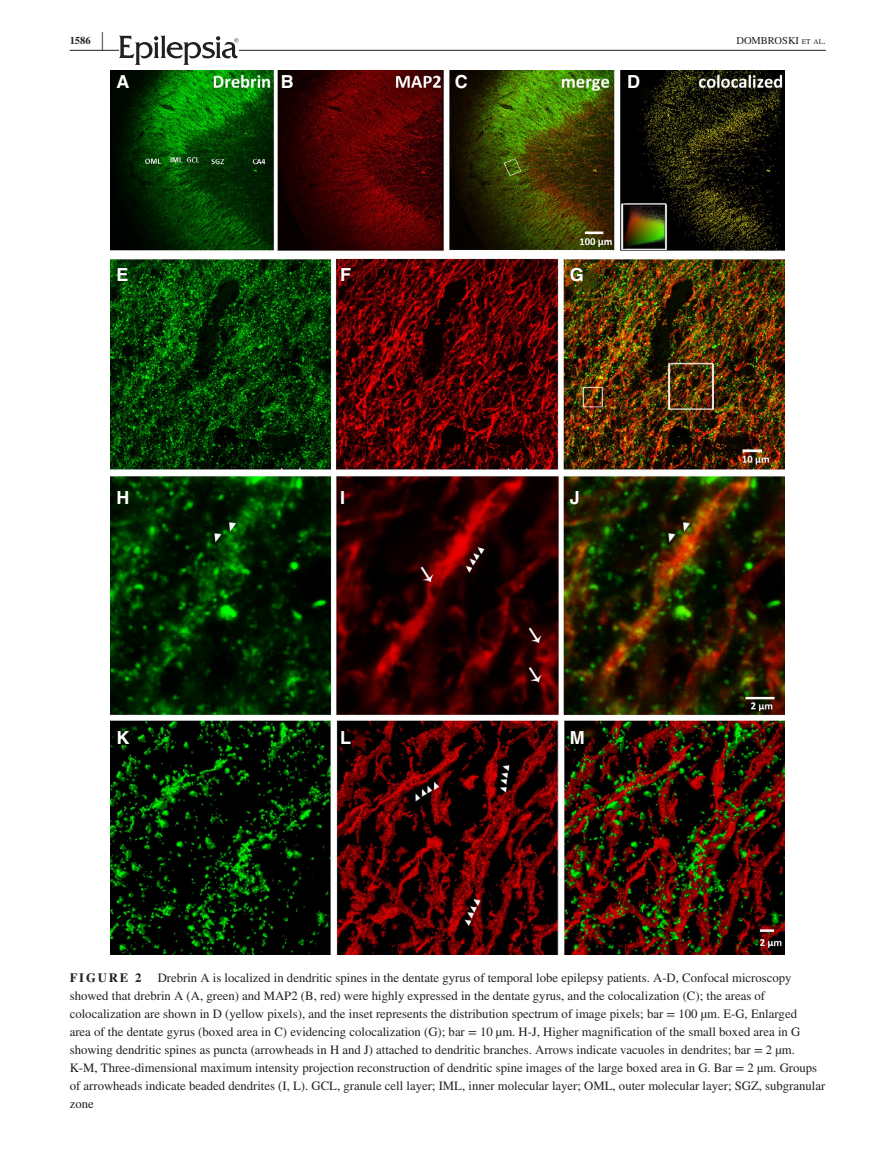
<style>
.page{position:relative;width:893px;height:1174px;background:#fff}
.page>*{position:absolute;margin:0;border:0;box-sizing:border-box;transform-origin:0 0}
.t1{font:700 25.95px "STIX";color:#231f20;scale:.36 1}
.t2{font:700 18px "Helvetica";color:#fff}
.t3{font:12.75px/18px "STIX";color:#231f20}
.t4{font:700 12.75px "STIX";letter-spacing:.14em;color:#231f20}
.t5{font:10.5px "STIX";color:#231f20}
.t6{font:700 10.5px "STIX";color:#231f20}
.s1{font-size:7.35px}
</style>
<div class="page">
<hr style="left:70px;top:50px;width:756px;height:1px;background:#231f20">
<svg style="left:119px;top:35px;width:120px;height:30px"></svg>
<img style="left:111px;top:70px;width:674px;height:884px">
<p class="t6" style="left:70px;top:34px;width:22px">1586</p>
<h1 class="t1" style="left:102px;top:26px;width:7px">|</h1>
<p class="t5" style="left:736px;top:33px;width:91px">DOMBROSKI <span class="s1">et al</span>.</p>
<h2 class="t2" style="left:117px;top:71px;width:14px">A</h2>
<h2 class="t2" style="left:281px;top:71px;width:14px">B</h2>
<h2 class="t2" style="left:455px;top:71px;width:14px">C</h2>
<h2 class="t2" style="left:627px;top:71px;width:14px">D</h2>
<h2 class="t2" style="left:117px;top:264px;width:14px">E</h2>
<h2 class="t2" style="left:340px;top:264px;width:12px">F</h2>
<h2 class="t2" style="left:570px;top:264px;width:16px">G</h2>
<h2 class="t2" style="left:117px;top:486px;width:14px">H</h2>
<h2 class="t2" style="left:340px;top:486px;width:7px">I</h2>
<h2 class="t2" style="left:570px;top:486px;width:12px">J</h2>
<h2 class="t2" style="left:117px;top:727px;width:14px">K</h2>
<h2 class="t2" style="left:340px;top:727px;width:12px">L</h2>
<h2 class="t2" style="left:570px;top:727px;width:16px">M</h2>
<p class="t4" style="left:70px;top:969px;width:73px">FIGURE 2</p>
<p class="t3" style="left:70px;top:969px;width:757px;text-indent:88px">Drebrin A is localized in dendritic spines in the dentate gyrus of temporal lobe epilepsy patients. A-D, Confocal microscopy showed that drebrin A (A, green) and MAP2 (B, red) were highly expressed in the dentate gyrus, and the colocalization (C); the areas of colocalization are shown in D (yellow pixels), and the inset represents the distribution spectrum of image pixels; bar = 100 µm. E-G, Enlarged<br>area of the dentate gyrus (boxed area in C) evidencing colocalization (G); bar = 10 µm. H-J, Higher magnification of the small boxed area in G showing dendritic spines as puncta (arrowheads in H and J) attached to dendritic branches. Arrows indicate vacuoles in dendrites; bar = 2 µm.<br>K-M, Three-dimensional maximum intensity projection reconstruction of dendritic spine images of the large boxed area in G. Bar = 2 µm. Groups of arrowheads indicate beaded dendrites (I, L). GCL, granule cell layer; IML, inner molecular layer; OML, outer molecular layer; SGZ, subgranular zone</p>
</div>
